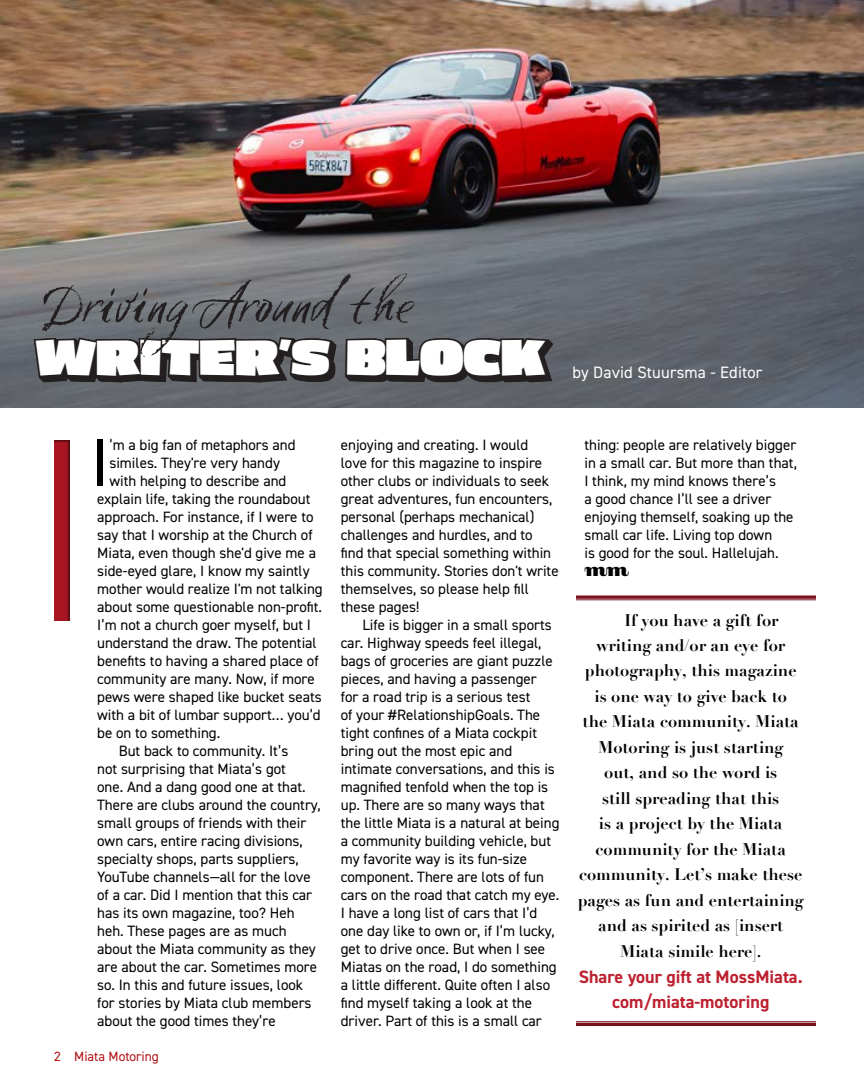
<style>
.page{position:relative;width:864px;height:1080px;background:#fff}
.page>*{position:absolute;margin:0;border:0;box-sizing:border-box;transform-origin:0 0}
.t1{font:67.2px "DIN2014";color:#000}
.t2{font:900 48.45px "Asphalt";color:#fff}
.t3{font:700 18px/25.5px "DIN2014";color:#bd202f;text-align:center}
.t4{font:18px "Primot Pro";color:#000}
.t5{font:700 16.5px "Didot";color:#000}
.t6{font:16.5px "DIN2014";letter-spacing:.01em;color:#fff}
.t7{font:15px/18px "DIN2014";color:#000}
.t8{font:13.5px "DIN2014";color:#b11116}
</style>
<div class="page">
<img style="left:0;top:0;width:864px;height:407px">
<div style="left:53px;top:438px;width:18px;height:183px;background:#000;opacity:.5"></div>
<svg style="left:32px;top:273px;width:523px;height:117px;background:#57585c"></svg>
<hr style="left:576px;top:596px;width:240px;height:3px;background:#7a121c">
<hr style="left:576px;top:600px;width:240px;height:1px;background:#7a121c">
<hr style="left:576px;top:1021px;width:240px;height:1px;background:#7a121c">
<hr style="left:576px;top:1023px;width:240px;height:3px;background:#7a121c">
<h2 class="t2" style="left:36px;top:326px;width:511px">WRITER<sup>’</sup>S BLOCK</h2>
<p class="t6" style="left:572px;top:362px;width:191px">by David Stuursma - Editor</p>
<h1 class="t1" style="left:91px;top:421px;width:20px">I</h1>
<p class="t7" style="left:109px;top:436px;width:188px">’m a big fan of metaphors and</p>
<p class="t7" style="left:109px;top:454px;width:172px">similes. They're very handy</p>
<p class="t7" style="left:109px;top:472px;width:179px">with helping to describe and</p>
<p class="t7" style="left:97px;top:490px;width:215px">explain life, taking the roundabout</p>
<p class="t7" style="left:97px;top:508px;width:218px">approach. For instance, if I were to</p>
<p class="t7" style="left:97px;top:526px;width:217px">say that I worship at the Church of</p>
<p class="t7" style="left:97px;top:544px;width:220px">Miata, even though she'd give me a</p>
<p class="t7" style="left:97px;top:562px;width:214px">side-eyed glare, I know my saintly</p>
<p class="t7" style="left:97px;top:580px;width:227px">mother would realize I'm not talking</p>
<p class="t7" style="left:97px;top:598px;width:226px">about some questionable non-profit.</p>
<p class="t7" style="left:97px;top:616px;width:215px">I’m not a church goer myself, but I</p>
<p class="t7" style="left:97px;top:634px;width:221px">understand the draw. The potential</p>
<p class="t7" style="left:97px;top:652px;width:223px">benefits to having a shared place of</p>
<p class="t7" style="left:97px;top:670px;width:219px">community are many. Now, if more</p>
<p class="t7" style="left:97px;top:688px;width:226px">pews were shaped like bucket seats</p>
<p class="t7" style="left:97px;top:706px;width:225px">with a bit of lumbar support… you’d</p>
<p class="t7" style="left:97px;top:724px;width:125px">be on to something.</p>
<p class="t7" style="left:119px;top:742px;width:171px">But back to community. It’s</p>
<p class="t7" style="left:97px;top:760px;width:190px">not surprising that Miata’s got</p>
<p class="t7" style="left:97px;top:778px;width:210px">one. And a dang good one at that.</p>
<p class="t7" style="left:97px;top:796px;width:225px">There are clubs around the country,</p>
<p class="t7" style="left:97px;top:814px;width:211px">small groups of friends with their</p>
<p class="t7" style="left:97px;top:832px;width:207px">own cars, entire racing divisions,</p>
<p class="t7" style="left:97px;top:850px;width:203px">specialty shops, parts suppliers,</p>
<p class="t7" style="left:97px;top:868px;width:215px">YouTube channels—all for the love</p>
<p class="t7" style="left:97px;top:886px;width:217px">of a car. Did I mention that this car</p>
<p class="t7" style="left:97px;top:904px;width:199px">has its own magazine, too? Heh</p>
<p class="t7" style="left:97px;top:922px;width:191px">heh. These pages are as much</p>
<p class="t7" style="left:97px;top:940px;width:220px">about the Miata community as they</p>
<p class="t7" style="left:97px;top:958px;width:221px">are about the car. Sometimes more</p>
<p class="t7" style="left:97px;top:976px;width:208px">so. In this and future issues, look</p>
<p class="t7" style="left:97px;top:994px;width:216px">for stories by Miata club members</p>
<p class="t7" style="left:97px;top:1012px;width:180px">about the good times they’re</p>
<p class="t8" style="left:54px;top:1048px;width:107px">2 Miata Motoring</p>
<p class="t7" style="left:341px;top:436px;width:219px">enjoying and creating. I would<br>love for this magazine to inspire other clubs or individuals to seek great adventures, fun encounters, personal (perhaps mechanical) challenges and hurdles, and to find that special something within this community. Stories don't write themselves, so please help fill these pages!</p>
<p class="t7" style="left:341px;top:616px;width:220px;text-indent:22px">Life is bigger in a small sports car. Highway speeds feel illegal, bags of groceries are giant puzzle pieces, and having a passenger<br>for a road trip is a serious test<br>of your #RelationshipGoals. The tight confines of a Miata cockpit bring out the most epic and intimate conversations, and this is magnified tenfold when the top is up. There are so many ways that the little Miata is a natural at being a community building vehicle, but my favorite way is its fun-size component. There are lots of fun cars on the road that catch my eye.<br>I have a long list of cars that I’d one day like to own or, if I’m lucky, get to drive once. But when I see<br>Miatas on the road, I do something a little different. Quite often I also find myself taking a look at the driver. Part of this is a small car</p>
<p class="t7" style="left:584px;top:436px;width:214px">thing: people are relatively bigger in a small car. But more than that,<br>I think, my mind knows there’s<br>a good chance I’ll see a driver enjoying themself, soaking up the small car life. Living top down<br>is good for the soul. Hallelujah.</p>
<p class="t4" style="left:584px;top:559px;width:45px">mm</p>
<p class="t5" style="left:625px;top:609px;width:155px">If you have a gift for</p>
<p class="t5" style="left:596px;top:635px;width:191px">writing and/or an eye for</p>
<p class="t5" style="left:585px;top:660px;width:213px">photography, this magazine</p>
<p class="t5" style="left:595px;top:686px;width:194px">is one way to give back to</p>
<p class="t5" style="left:583px;top:711px;width:218px">the Miata community. Miata</p>
<p class="t5" style="left:598px;top:737px;width:187px">Motoring is just starting</p>
<p class="t5" style="left:604px;top:762px;width:174px">out, and so the word is</p>
<p class="t5" style="left:602px;top:788px;width:179px">still spreading that this</p>
<p class="t5" style="left:599px;top:813px;width:185px">is a project by the Miata</p>
<p class="t5" style="left:596px;top:839px;width:192px">community for the Miata</p>
<p class="t5" style="left:579px;top:864px;width:225px">community. Let’s make these</p>
<p class="t5" style="left:578px;top:890px;width:228px">pages as fun and entertaining</p>
<p class="t5" style="left:598px;top:915px;width:187px">and as spirited as [insert</p>
<p class="t5" style="left:620px;top:941px;width:143px">Miata simile here].</p>
<p class="t3" style="left:579px;top:963px;width:225px">Share your gift at MossMiata. com/miata-motoring</p>
</div>
